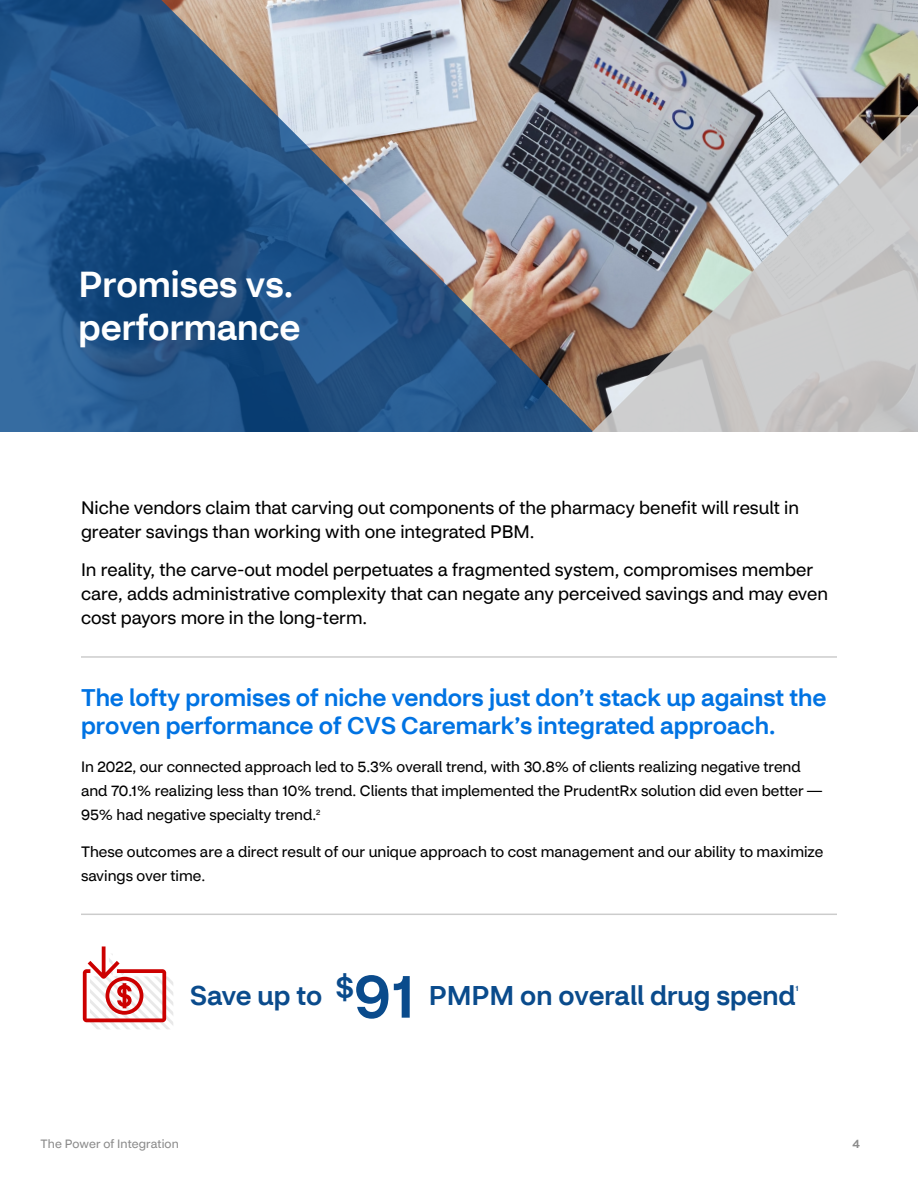
<style>
.page{position:relative;width:918px;height:1188px;background:#fff}
.page>*{position:absolute;margin:0;border:0;box-sizing:border-box;transform-origin:0 0}
.Callout_Number_40{font:500 60px "CVS Health Sans";color:#0a4b8c}
.Body_Header_20{font:500 36px/43.2px "CVS Health Sans";color:#fff}
.Callout_16{font:500 27px "CVS Health Sans";color:#0a4b8c}
.Callout_16-2{font:500 24px/28.8px "CVS Health Sans";color:#0073e3}
.Intro_12{font:18px/24px "CVS Health Sans";color:#000}
.Body_Copy_10{font:15px/24px "CVS Health Sans";color:#000}
.t1{font:12px "CVS Health Sans";letter-spacing:.01em;color:#8c8c8c}
.t2{font:500 12px "CVS Health Sans";color:#8c8c8c}
.Callout_16-3{font:500 7.5px "CVS Health Sans";color:#0a4b8c}
</style>
<div class="page">
<img style="left:593px;top:0;width:325px;height:106px">
<svg style="left:0;top:0;width:593px;height:432px;background:#526e8e"></svg>
<svg style="left:592px;top:106px;width:326px;height:326px;background:#afaeaf"></svg>
<hr style="left:81px;top:656px;width:756px;height:2px;background:#ccc">
<hr style="left:81px;top:914px;width:756px;height:1px;background:#ccc">
<svg style="left:83px;top:946px;width:90px;height:83px"></svg>
<h2 class="Body_Header_20" style="left:79px;top:263px;width:223px">Promises vs. performance</h2>
<p class="Intro_12" style="left:81px;top:496px;width:719px">Niche vendors claim that carving out components of the pharmacy benefit will result in greater savings than working with one integrated PBM.</p>
<p class="Intro_12" style="left:81px;top:558px;width:748px">In reality, the carve-out model perpetuates a fragmented system, compromises member care, adds administrative complexity that can negate any perceived savings and may even cost payors more in the long-term.</p>
<p class="Callout_16-2" style="left:81px;top:683px;width:747px">The lofty promises of niche vendors just don’t stack up against the proven performance of CVS Caremark’s integrated approach.</p>
<p class="Body_Copy_10" style="left:81px;top:755px;width:743px">In 2022, our connected approach led to 5.3% overall trend, with 30.8% of clients realizing negative trend and 70.1% realizing less than 10% trend. Clients that implemented the PrudentRx solution did even better —<br>95% had negative specialty trend.<sup>2</sup></p>
<p class="Body_Copy_10" style="left:81px;top:840px;width:744px">These outcomes are a direct result of our unique approach to cost management and our ability to maximize savings over time.</p>
<p class="Callout_16" style="left:190px;top:979px;width:134px">Save up to</p>
<p class="Callout_Number_40" style="left:336px;top:959px;width:81px"><sup>$</sup>91</p>
<p class="Callout_16" style="left:429px;top:979px;width:368px">PMPM on overall drug spend</p>
<p class="Callout_16-3" style="left:796px;top:984px;width:5px">1</p>
<p class="t1" style="left:40px;top:1136px;width:140px">The Power of Integration</p>
<p class="t2" style="left:853px;top:1136px;width:9px">4</p>
</div>
